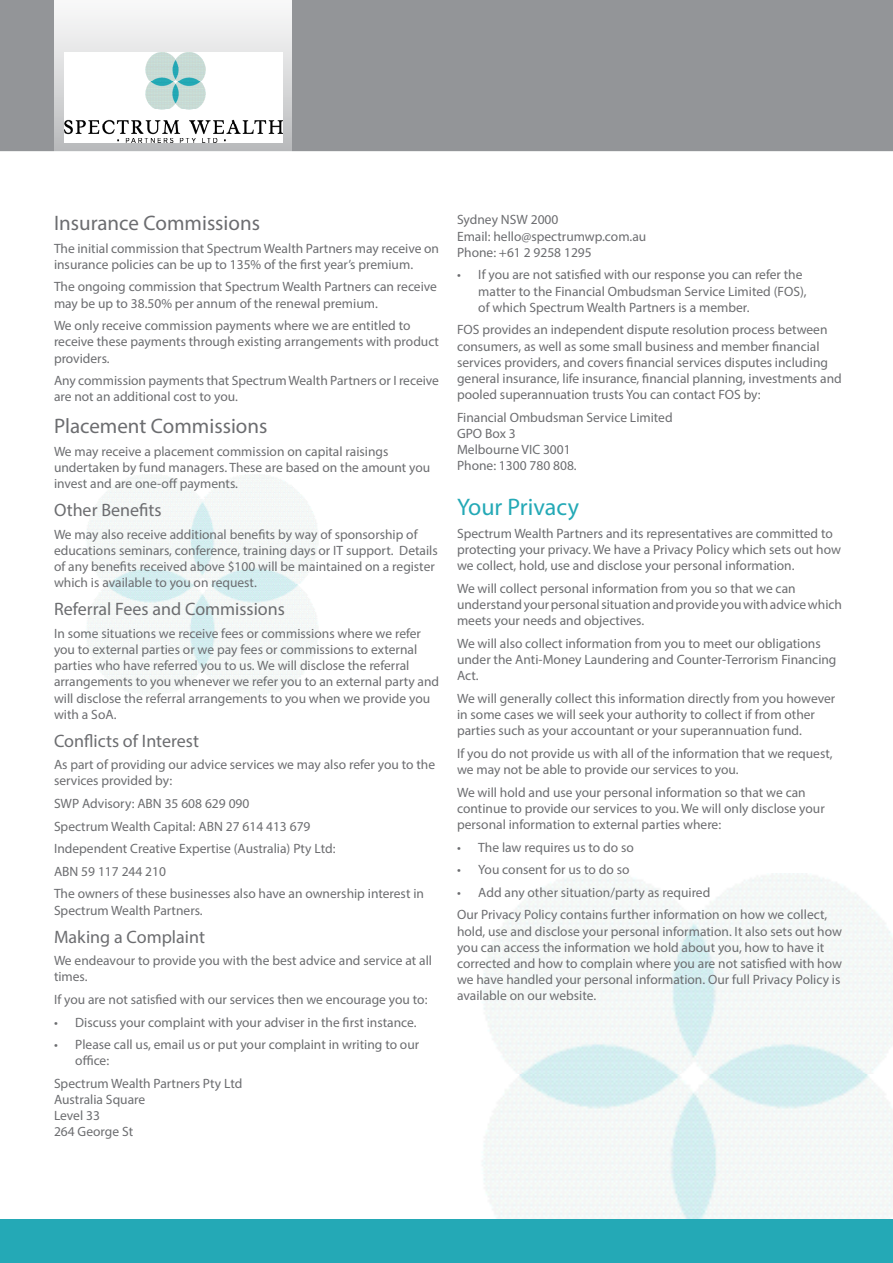
<style>
.page{position:relative;width:893px;height:1263px;background:#fff}
.page>*{position:absolute;margin:0;border:0;box-sizing:border-box;transform-origin:0 0}
.t1{font:24px "Myriad Pro";color:#24a9b6}
.t2{font:21px "Myriad Pro";color:#6c6d70}
.t3{font:18px "Myriad Pro";color:#6c6d70}
.t4{font:13.5px/16.2px "Myriad Pro";color:#6c6d70}
</style>
<div class="page">
<div style="left:0;top:0;width:893px;height:151px;background:#939598"></div>
<svg style="left:54px;top:0;width:237px;height:152px;fill:#eeeeef"></svg>
<img style="left:64px;top:53px;width:218px;height:90px">
<img style="left:482px;top:878px;width:411px;height:341px">
<img style="left:86px;top:477px;width:232px;height:216px">
<div style="left:0;top:1219px;width:893px;height:44px;background:#24a9b6"></div>
<p class="t2" style="left:54px;top:210px;width:208px">Insurance Commissions</p>
<p class="t4" style="left:54px;top:240px;width:387px">The initial commission that Spectrum Wealth Partners may receive on insurance policies can be up to 135% of the first year’s premium.</p>
<p class="t4" style="left:54px;top:279px;width:384px">The ongoing commission that Spectrum Wealth Partners can receive may be up to 38.50% per annum of the renewal premium.</p>
<p class="t4" style="left:54px;top:317px;width:387px">We only receive commission payments where we are entitled to receive these payments through existing arrangements with product providers.</p>
<p class="t4" style="left:54px;top:372px;width:387px">Any commission payments that Spectrum Wealth Partners or I receive are not an additional cost to you.</p>
<p class="t2" style="left:54px;top:413px;width:215px">Placement Commissions</p>
<p class="t4" style="left:54px;top:443px;width:378px">We may receive a placement commission on capital raisings undertaken by fund managers. These are based on the amount you invest and are one-off payments.</p>
<p class="t3" style="left:54px;top:499px;width:109px">Other Benefits</p>
<p class="t4" style="left:54px;top:526px;width:385px">We may also receive additional benefits by way of sponsorship of educations seminars, conference, training days or IT support. Details of any benefits received above $100 will be maintained on a register which is available to you on request.</p>
<p class="t3" style="left:54px;top:598px;width:232px">Referral Fees and Commissions</p>
<p class="t4" style="left:54px;top:625px;width:387px">In some situations we receive fees or commissions where we refer you to external parties or we pay fees or commissions to external parties who have referred you to us. We will disclose the referral arrangements to you whenever we refer you to an external party and will disclose the referral arrangements to you when we provide you with a SoA.</p>
<p class="t3" style="left:54px;top:729px;width:146px">Conflicts of Interest</p>
<p class="t4" style="left:54px;top:756px;width:383px">As part of providing our advice services we may also refer you to the services provided by:</p>
<p class="t4" style="left:54px;top:795px;width:197px">SWP Advisory: ABN 35 608 629 090</p>
<p class="t4" style="left:54px;top:818px;width:258px">Spectrum Wealth Capital: ABN 27 614 413 679</p>
<p class="t4" style="left:54px;top:840px;width:283px">Independent Creative Expertise (Australia) Pty Ltd:</p>
<p class="t4" style="left:54px;top:863px;width:114px">ABN 59 117 244 210</p>
<p class="t4" style="left:54px;top:885px;width:371px">The owners of these businesses also have an ownership interest in<br>Spectrum Wealth Partners.</p>
<p class="t3" style="left:54px;top:925px;width:152px">Making a Complaint</p>
<p class="t4" style="left:54px;top:952px;width:380px">We endeavour to provide you with the best advice and service at all times.</p>
<p class="t4" style="left:54px;top:991px;width:375px">If you are not satisfied with our services then we encourage you to:</p>
<p class="t4" style="left:54px;top:1014px;width:364px">• Discuss your complaint with your adviser in the first instance.</p>
<p class="t4" style="left:75px;top:1036px;width:345px;text-indent:-21px">• Please call us, email us or put your complaint in writing to our office:</p>
<p class="t4" style="left:54px;top:1075px;width:190px">Spectrum Wealth Partners Pty Ltd</p>
<p class="t4" style="left:54px;top:1091px;width:93px">Australia Square</p>
<p class="t4" style="left:54px;top:1107px;width:47px">Level 33</p>
<p class="t4" style="left:54px;top:1123px;width:81px">264 George St</p>
<p class="t4" style="left:457px;top:211px;width:103px">Sydney NSW 2000</p>
<p class="t4" style="left:457px;top:228px;width:191px">Email: hello@spectrumwp.com.au</p>
<p class="t4" style="left:457px;top:244px;width:136px">Phone: +61 2 9258 1295</p>
<p class="t4" style="left:478px;top:266px;width:330px;text-indent:-21px">• If you are not satisfied with our response you can refer the matter to the Financial Ombudsman Service Limited (FOS), of which Spectrum Wealth Partners is a member.</p>
<p class="t4" style="left:457px;top:321px;width:386px">FOS provides an independent dispute resolution process between consumers, as well as some small business and member financial services providers, and covers financial services disputes including general insurance, life insurance, financial planning, investments and pooled superannuation trusts You can contact FOS by:</p>
<p class="t4" style="left:457px;top:409px;width:217px">Financial Ombudsman Service Limited</p>
<p class="t4" style="left:457px;top:425px;width:60px">GPO Box 3</p>
<p class="t4" style="left:457px;top:441px;width:115px">Melbourne VIC 3001</p>
<p class="t4" style="left:457px;top:457px;width:121px">Phone: 1300 780 808.</p>
<p class="t1" style="left:457px;top:492px;width:123px">Your Privacy</p>
<p class="t4" style="left:457px;top:525px;width:385px">Spectrum Wealth Partners and its representatives are committed to protecting your privacy. We have a Privacy Policy which sets out how we collect, hold, use and disclose your personal information.</p>
<p class="t4" style="left:457px;top:580px;width:386px">We will collect personal information from you so that we can understand your personal situation and provide you with advice which meets your needs and objectives.</p>
<p class="t4" style="left:457px;top:635px;width:381px">We will also collect information from you to meet our obligations under the Anti-Money Laundering and Counter-Terrorism Financing<br>Act.</p>
<p class="t4" style="left:457px;top:690px;width:380px">We will generally collect this information directly from you however in some cases we will seek your authority to collect if from other parties such as your accountant or your superannuation fund.</p>
<p class="t4" style="left:457px;top:745px;width:377px">If you do not provide us with all of the information that we request, we may not be able to provide our services to you.</p>
<p class="t4" style="left:457px;top:784px;width:369px">We will hold and use your personal information so that we can continue to provide our services to you. We will only disclose your personal information to external parties where:</p>
<p class="t4" style="left:457px;top:839px;width:178px">• The law requires us to do so</p>
<p class="t4" style="left:457px;top:861px;width:174px">• You consent for us to do so</p>
<p class="t4" style="left:457px;top:884px;width:255px">• Add any other situation/party as required</p>
<p class="t4" style="left:457px;top:906px;width:386px">Our Privacy Policy contains further information on how we collect, hold, use and disclose your personal information. It also sets out how you can access the information we hold about you, how to have it corrected and how to complain where you are not satisfied with how we have handled your personal information. Our full Privacy Policy is available on our website.</p>
</div>
